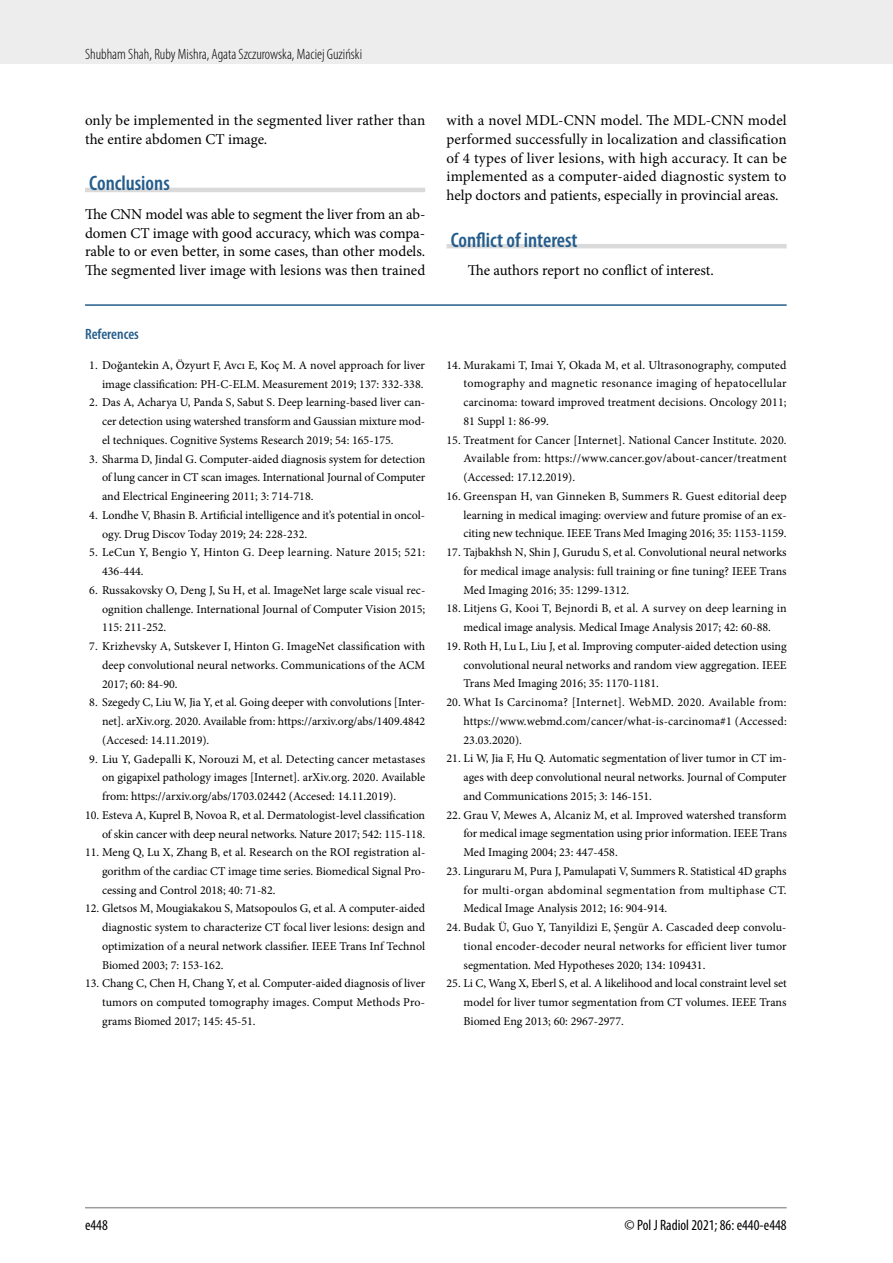
<style>
.page{position:relative;width:893px;height:1263px;background:#fff}
.page>*{position:absolute;margin:0;border:0;box-sizing:border-box;transform-origin:0 0}
.t1{font:600 condensed 21px "Myriad Pro";color:#245d8c}
.t2{font:15px/18.8px "Minion Pro";color:#000;text-align:justify}
.t3{font:300 condensed 15px "Myriad Pro";color:#000}
.t4{font:condensed 15px "Myriad Pro";color:#000}
.t5{font:600 condensed 15px "Myriad Pro";color:#245d8c}
.t6{font:12px/18.8px "Minion Pro";color:#000;text-align:justify}
.t7{font:12px/18.8px "Minion Pro";letter-spacing:.025em;color:#000}
</style>
<div class="page">
<div style="left:0;top:0;width:893px;height:64px;background:#ededed"></div>
<hr style="left:85px;top:1207px;width:702px;height:1px;background:#9d9d9c">
<hr style="left:85px;top:188px;width:340px;height:4px;background:#dadada">
<hr style="left:446px;top:244px;width:341px;height:4px;background:#dadada">
<hr style="left:85px;top:304px;width:702px;height:2px;background:#245d8c">
<p class="t3" style="left:85px;top:45px;width:279px">Shubham Shah, Ruby Mishra, Agata Szczurowska, Maciej Guziński</p>
<p class="t2" style="left:85px;top:111px;width:342px">only be implemented in the segmented liver rather than the entire abdomen CT image.</p>
<h1 class="t1" style="left:89px;top:170px;width:82px">Conclusions</h1>
<p class="t2" style="left:85px;top:205px;width:342px">The CNN model was able to segment the liver from an ab&shy;domen CT image with good accuracy, which was compa&shy;rable to or even better, in some cases, than other models.<br>The segmented liver image with lesions was then trained</p>
<p class="t5" style="left:85px;top:325px;width:55px">References</p>
<p class="t6" style="left:89px;top:356px;width:337px;text-align:right">1. Doğantekin A, Özyurt F, Avcı E, Koç M. A novel approach for liver image classification: PH-C-ELM. Measurement 2019; 137: 332-338.</p>
<p class="t6" style="left:102px;top:393px;width:325px;text-indent:-13px">2. Das A, Acharya U, Panda S, Sabut S. Deep learning-based liver can&shy;cer detection using watershed transform and Gaussian mixture mod&shy;el techniques. Cognitive Systems Research 2019; 54: 165-175.</p>
<p class="t6" style="left:102px;top:449px;width:325px;text-indent:-13px">3. Sharma D, Jindal G. Computer-aided diagnosis system for detection of lung cancer in CT scan images. International Journal of Computer and Electrical Engineering 2011; 3: 714-718.</p>
<p class="t6" style="left:102px;top:506px;width:325px;text-indent:-13px">4. Londhe V, Bhasin B. Artificial intelligence and it’s potential in oncol&shy;ogy. Drug Discov Today 2019; 24: 228-232.</p>
<p class="t7" style="left:102px;top:543px;width:325px;text-indent:-13px">5. LeCun Y, Bengio Y, Hinton G. Deep learning. Nature 2015; 521:<br>436-444.</p>
<p class="t6" style="left:102px;top:581px;width:325px;text-indent:-13px">6. Russakovsky O, Deng J, Su H, et al. ImageNet large scale visual rec&shy;ognition challenge. International Journal of Computer Vision 2015; 115: 211-252.</p>
<p class="t6" style="left:102px;top:637px;width:325px;text-indent:-13px">7. Krizhevsky A, Sutskever I, Hinton G. ImageNet classification with deep convolutional neural networks. Communications of the ACM 2017; 60: 84-90.</p>
<p class="t6" style="left:102px;top:693px;width:325px;text-indent:-13px">8. Szegedy C, Liu W, Jia Y, et al. Going deeper with convolutions [Inter&shy;net]. arXiv.org. 2020. Available from: https://arxiv.org/abs/1409.4842 (Accesed: 14.11.2019).</p>
<p class="t6" style="left:102px;top:749px;width:325px;text-indent:-13px">9. Liu Y, Gadepalli K, Norouzi M, et al. Detecting cancer metastases on gigapixel pathology images [Internet]. arXiv.org. 2020. Available from: https://arxiv.org/abs/1703.02442 (Accesed: 14.11.2019).</p>
<p class="t6" style="left:85px;top:806px;width:342px;text-align:right">10. Esteva A, Kuprel B, Novoa R, et al. Dermatologist-level classification of skin cancer with deep neural networks. Nature 2017; 542: 115-118.</p>
<p class="t6" style="left:102px;top:843px;width:325px;text-indent:-17px">11. Meng Q, Lu X, Zhang B, et al. Research on the ROI registration al&shy;gorithm of the cardiac CT image time series. Biomedical Signal Pro&shy;cessing and Control 2018; 40: 71-82.</p>
<p class="t6" style="left:102px;top:899px;width:325px;text-indent:-17px">12. Gletsos M, Mougiakakou S, Matsopoulos G, et al. A computer-aided diagnostic system to characterize CT focal liver lesions: design and optimization of a neural network classifier. IEEE Trans Inf Technol Biomed 2003; 7: 153-162.</p>
<p class="t6" style="left:102px;top:974px;width:325px;text-indent:-17px">13. Chang C, Chen H, Chang Y, et al. Computer-aided diagnosis of liver tumors on computed tomography images. Comput Methods Pro&shy;grams Biomed 2017; 145: 45-51.</p>
<p class="t2" style="left:446px;top:111px;width:342px">with a novel MDL-CNN model. The MDL-CNN model performed successfully in localization and classification of 4 types of liver lesions, with high accuracy. It can be implemented as a computer-aided diagnostic system to help doctors and patients, especially in provincial areas.</p>
<h1 class="t1" style="left:451px;top:227px;width:128px">Conflict of interest</h1>
<p class="t2" style="left:468px;top:261px;width:248px">The authors report no conflict of interest.</p>
<p class="t6" style="left:463px;top:355px;width:325px;text-indent:-17px">14. Murakami T, Imai Y, Okada M, et al. Ultrasonography, computed tomography and magnetic resonance imaging of hepatocellular carcinoma: toward improved treatment decisions. Oncology 2011; 81 Suppl 1: 86-99.</p>
<p class="t6" style="left:463px;top:430px;width:325px;text-indent:-17px">15. Treatment for Cancer [Internet]. National Cancer Institute. 2020.<br>Available from: https://www.cancer.gov/about-cancer/treatment (Accessed: 17.12.2019).</p>
<p class="t6" style="left:463px;top:487px;width:325px;text-indent:-17px">16. Greenspan H, van Ginneken B, Summers R. Guest editorial deep learning in medical imaging: overview and future promise of an ex&shy;citing new technique. IEEE Trans Med Imaging 2016; 35: 1153-1159.</p>
<p class="t6" style="left:463px;top:543px;width:325px;text-indent:-17px">17. Tajbakhsh N, Shin J, Gurudu S, et al. Convolutional neural networks for medical image analysis: full training or fine tuning? IEEE Trans Med Imaging 2016; 35: 1299-1312.</p>
<p class="t6" style="left:446px;top:599px;width:342px;text-align:center">18. Litjens G, Kooi T, Bejnordi B, et al. A survey on deep learning in medical image analysis. Medical Image Analysis 2017; 42: 60-88.</p>
<p class="t6" style="left:463px;top:637px;width:325px;text-indent:-17px">19. Roth H, Lu L, Liu J, et al. Improving computer-aided detection using convolutional neural networks and random view aggregation. IEEE Trans Med Imaging 2016; 35: 1170-1181.</p>
<p class="t6" style="left:463px;top:693px;width:325px;text-indent:-17px">20. What Is Carcinoma? [Internet]. WebMD. 2020. Available from: https://www.webmd.com/cancer/what-is-carcinoma#1 (Accessed:<br>23.03.2020).</p>
<p class="t6" style="left:463px;top:749px;width:325px;text-indent:-17px">21. Li W, Jia F, Hu Q. Automatic segmentation of liver tumor in CT im&shy;ages with deep convolutional neural networks. Journal of Computer and Communications 2015; 3: 146-151.</p>
<p class="t6" style="left:463px;top:805px;width:325px;text-indent:-17px">22. Grau V, Mewes A, Alcaniz M, et al. Improved watershed transform for medical image segmentation using prior information. IEEE Trans Med Imaging 2004; 23: 447-458.</p>
<p class="t6" style="left:463px;top:862px;width:325px;text-indent:-17px">23. Linguraru M, Pura J, Pamulapati V, Summers R. Statistical 4D graphs for multi-organ abdominal segmentation from multiphase CT.<br>Medical Image Analysis 2012; 16: 904-914.</p>
<p class="t6" style="left:463px;top:918px;width:325px;text-indent:-17px">24. Budak Ü, Guo Y, Tanyildizi E, Şengür A. Cascaded deep convolu&shy;tional encoder-decoder neural networks for efficient liver tumor segmentation. Med Hypotheses 2020; 134: 109431.</p>
<p class="t6" style="left:463px;top:974px;width:325px;text-indent:-17px">25. Li C, Wang X, Eberl S, et al. A likelihood and local constraint level set model for liver tumor segmentation from CT volumes. IEEE Trans Biomed Eng 2013; 60: 2967-2977.</p>
<p class="t4" style="left:85px;top:1216px;width:24px">e448</p>
<p class="t4" style="left:625px;top:1216px;width:164px">© Pol J Radiol 2021; 86: e440-e448</p>
</div>
